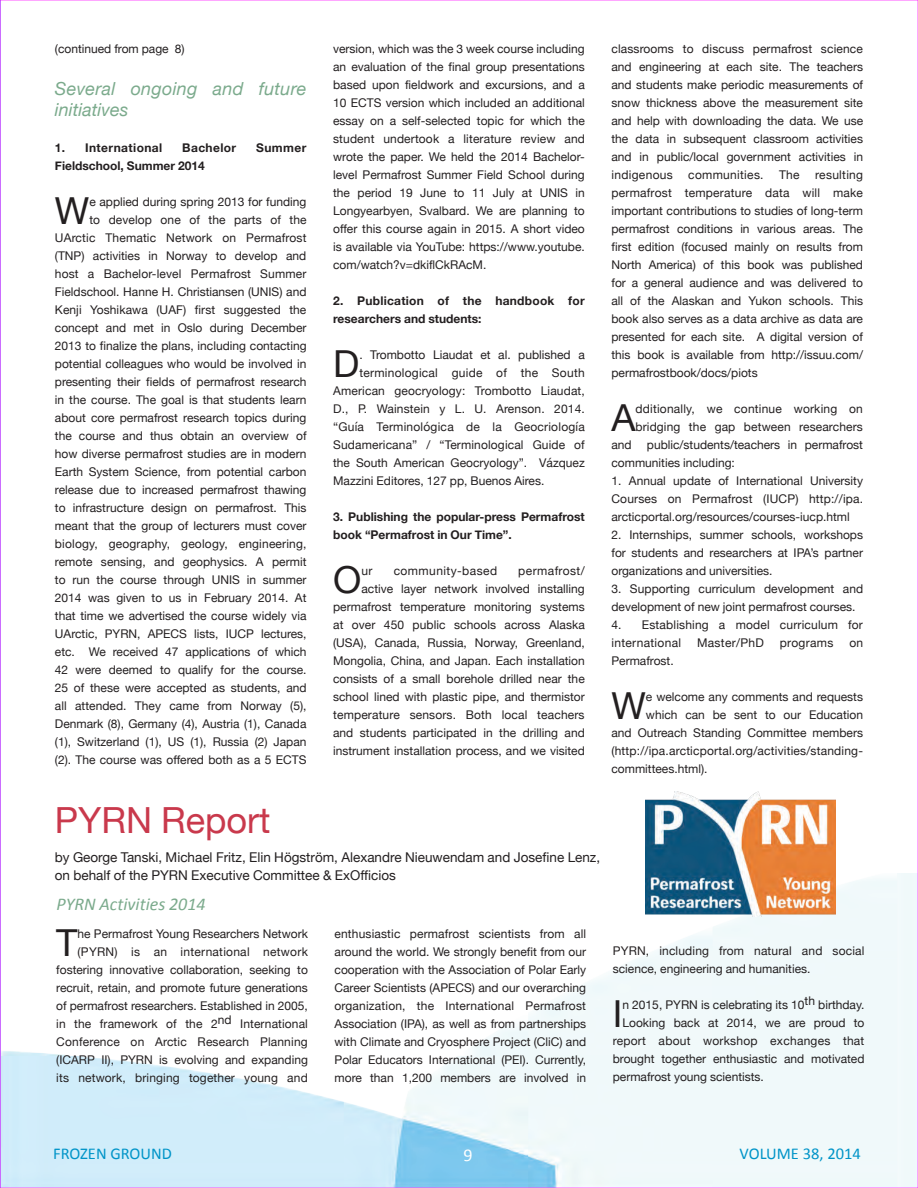
<style>
.page{position:relative;width:918px;height:1188px;background:#fff}
.page>*{position:absolute;margin:0;border:0;box-sizing:border-box;transform-origin:0 0}
.t1{font:37.2px "Helvetica Neue";color:#231f20}
.t2{font:36px "Helvetica Neue";color:#c9394c}
.t3{font:italic 18px/21px "Helvetica Neue";letter-spacing:.015em;color:#7baa8c}
.t4{font:italic 18px "Calibri";color:#7baa8c}
.t5{font:18px "Calibri";color:#fff}
.t6{font:16.5px "Calibri";color:#0094c8}
.t7{font:13.5px/18px "Helvetica Neue";color:#231f20}
.t8{font:12px/18px "Helvetica Neue";color:#231f20;text-align:justify}
.t9{font:12px "Helvetica Neue";letter-spacing:.02em;color:#231f20}
.t10{font:700 12px/18px "Helvetica Neue";color:#231f20}
.t11{font:700 12px/18px "Helvetica Neue";letter-spacing:.02em;color:#231f20}
.t12{font:12px "Helvetica Neue";letter-spacing:.025em;color:#231f20}
.t13{font:700 12px "Helvetica Neue";letter-spacing:.035em;color:#231f20}
.t14{font:12px "Helvetica Neue";letter-spacing:.035em;color:#231f20}
</style>
<div class="page">
<img style="left:2px;top:873px;width:914px;height:313px">
<img style="left:645px;top:792px;width:190px;height:125px">
<hr style="left:0;top:0;width:1px;height:1188px;background:#93f">
<p class="t8" style="left:55px;top:41px;width:131px">(continued from page 8)</p>
<h3 class="t3" style="left:55px;top:79px;width:253px">Several ongoing and future initiatives</h3>
<p class="t13" style="left:55px;top:139px;width:109px">1. International</p>
<p class="t13" style="left:182px;top:139px;width:56px">Bachelor</p>
<p class="t10" style="left:256px;top:139px;width:52px">Summer</p>
<p class="t10" style="left:55px;top:157px;width:151px">Fieldschool, Summer 2014</p>
<h1 class="t1" style="left:55px;top:184px;width:36px">W</h1>
<p class="t8" style="left:55px;top:194px;width:253px;text-align:right">e applied during spring 2013 for funding<br>to develop one of the parts of the UArctic Thematic Network on Permafrost (TNP) activities in Norway to develop and host a Bachelor-level Permafrost Summer Fieldschool. Hanne H. Christiansen (UNIS) and Kenji Yoshikawa (UAF) first suggested the concept and met in Oslo during December 2013 to finalize the plans, including contacting potential colleagues who would be involved in presenting their fields of permafrost research in the course. The goal is that students learn about core permafrost research topics during the course and thus obtain an overview of how diverse permafrost studies are in modern Earth System Science, from potential carbon release due to increased permafrost thawing to infrastructure design on permafrost. This meant that the group of lecturers must cover biology, geography, geology, engineering, remote sensing, and geophysics. A permit to run the course through UNIS in summer 2014 was given to us in February 2014. At that time we advertised the course widely via UArctic, PYRN, APECS lists, IUCP lectures, etc. We received 47 applications of which 42 were deemed to qualify for the course.<br>25 of these were accepted as students, and all attended. They came from Norway (5), Denmark (8), Germany (4), Austria (1), Canada (1), Switzerland (1), US (1), Russia (2) Japan (2). The course was offered both as a 5 ECTS</p>
<p class="t8" style="left:333px;top:41px;width:253px">version, which was the 3 week course including an evaluation of the final group presentations based upon fieldwork and excursions, and a 10 ECTS version which included an additional essay on a self-selected topic for which the student undertook a literature review and wrote the paper. We held the 2014 Bachelor&shy;level Permafrost Summer Field School during the period 19 June to 11 July at UNIS in Longyearbyen, Svalbard. We are planning to offer this course again in 2015. A short video is available via YouTube: https://www.youtube. com/watch?v=dkiflCkRAcM.</p>
<p class="t11" style="left:333px;top:292px;width:253px">2. Publication of the handbook for researchers and students:</p>
<h1 class="t1" style="left:333px;top:337px;width:28px">D</h1>
<p class="t8" style="left:359px;top:347px;width:227px">. Trombotto Liaudat et al. published a</p>
<p class="t9" style="left:359px;top:364px;width:227px">terminological guide of the South</p>
<p class="t8" style="left:333px;top:383px;width:253px">American geocryology: Trombotto Liaudat,</p>
<p class="t8" style="left:333px;top:401px;width:253px">D., P. Wainstein y L. U. Arenson. 2014.</p>
<p class="t9" style="left:333px;top:418px;width:253px">“Guía Terminológica de la Geocriología</p>
<p class="t8" style="left:333px;top:437px;width:253px">Sudamericana” / “Terminological Guide of</p>
<p class="t8" style="left:333px;top:455px;width:253px">the South American Geocryology”. Vázquez</p>
<p class="t8" style="left:333px;top:473px;width:213px">Mazzini Editores, 127 pp, Buenos Aires.</p>
<p class="t10" style="left:333px;top:508px;width:253px">3. Publishing the popular-press Permafrost book “Permafrost in Our Time”.</p>
<h1 class="t1" style="left:333px;top:553px;width:30px">O</h1>
<p class="t8" style="left:361px;top:563px;width:13px">ur</p>
<p class="t14" style="left:394px;top:562px;width:105px">community-based</p>
<p class="t8" style="left:333px;top:563px;width:253px;text-align:right">permafrost/<br>active layer network involved installing permafrost temperature monitoring systems at over 450 public schools across Alaska (USA), Canada, Russia, Norway, Greenland, Mongolia, China, and Japan. Each installation consists of a small borehole drilled near the school lined with plastic pipe, and thermistor temperature sensors. Both local teachers and students participated in the drilling and instrument installation process, and we visited</p>
<p class="t8" style="left:611px;top:41px;width:253px">classrooms to discuss permafrost science and engineering at each site. The teachers and students make periodic measurements of snow thickness above the measurement site and help with downloading the data. We use the data in subsequent classroom activities and in public/local government activities in indigenous</p>
<p class="t8" style="left:611px;top:167px;width:253px;text-indent:204px">resulting permafrost temperature data will make important contributions to studies of long-term permafrost conditions in various areas. The first edition (focused mainly on results from North America) of this book was published for a general audience and was delivered to all of the Alaskan and Yukon schools. This book also serves as a data archive as data are presented for each site. A digital version of this book is available from http://issuu.com/ permafrostbook/docs/piots</p>
<h1 class="t1" style="left:611px;top:391px;width:26px">A</h1>
<p class="t8" style="left:636px;top:401px;width:229px">dditionally, we continue working on bridging the gap between researchers</p>
<p class="t8" style="left:611px;top:437px;width:22px">and</p>
<p class="t12" style="left:688px;top:166px;width:77px">communities.</p>
<p class="t8" style="left:779px;top:167px;width:22px">The</p>
<p class="t8" style="left:611px;top:437px;width:253px;text-indent:35px">public/students/teachers in permafrost communities including:</p>
<p class="t8" style="left:611px;top:473px;width:253px">1. Annual update of International University Courses on Permafrost (IUCP) http://ipa. arcticportal.org/resources/courses-iucp.html</p>
<p class="t8" style="left:611px;top:527px;width:253px">2. Internships, summer schools, workshops for students and researchers at IPA’s partner organizations and universities.</p>
<p class="t8" style="left:611px;top:581px;width:253px">3. Supporting curriculum development and development of new joint permafrost courses.</p>
<p class="t8" style="left:611px;top:617px;width:253px">4. Establishing a model curriculum for international</p>
<p class="t12" style="left:697px;top:634px;width:68px">Master/PhD</p>
<p class="t12" style="left:780px;top:634px;width:55px">programs</p>
<p class="t8" style="left:849px;top:635px;width:15px">on</p>
<p class="t8" style="left:611px;top:653px;width:64px">Permafrost.</p>
<h1 class="t1" style="left:611px;top:679px;width:36px">W</h1>
<p class="t8" style="left:646px;top:689px;width:219px">e welcome any comments and requests</p>
<p class="t8" style="left:646px;top:707px;width:219px">which can be sent to our Education</p>
<p class="t8" style="left:611px;top:725px;width:253px">and Outreach Standing Committee members</p>
<p class="t8" style="left:611px;top:743px;width:253px">(http://ipa.arcticportal.org/activities/standing-</p>
<p class="t8" style="left:611px;top:761px;width:98px">committees.html).</p>
<h2 class="t2" style="left:55px;top:795px;width:217px">PYRN Report</h2>
<p class="t7" style="left:55px;top:849px;width:547px">by George Tanski, Michael Fritz, Elin Högström, Alexandre Nieuwendam and Josefine Lenz, on behalf of the PYRN Executive Committee &amp; ExOfficios</p>
<h3 class="t4" style="left:57px;top:892px;width:151px">PYRN Activities 2014</h3>
<h1 class="t1" style="left:56px;top:916px;width:23px">T</h1>
<p class="t8" style="left:56px;top:925px;width:253px;text-align:right">he Permafrost Young Researchers Network (PYRN) is an international network fostering innovative collaboration, seeking to recruit, retain, and promote future generations of permafrost researchers. Established in 2005, in the framework of the 2nd International Conference on Arctic Research Planning (ICARP II), PYRN is evolving and expanding its network, bringing together young and</p>
<p class="t8" style="left:335px;top:925px;width:253px">enthusiastic permafrost scientists from all around the world. We strongly benefit from our cooperation with the Association of Polar Early Career Scientists (APECS) and our overarching organization, the International Permafrost Association (IPA), as well as from partnerships with Climate and Cryosphere Project (CliC) and Polar Educators International (PEI). Currently, more than 1,200 members are involved in</p>
<p class="t8" style="left:613px;top:943px;width:253px">PYRN, including from natural and social science, engineering and humanities.</p>
<h1 class="t1" style="left:613px;top:987px;width:11px">I</h1>
<p class="t8" style="left:622px;top:997px;width:244px">n 2015, PYRN is celebrating its 10th birthday.</p>
<p class="t8" style="left:622px;top:1015px;width:244px">Looking back at 2014, we are proud to</p>
<p class="t9" style="left:613px;top:1032px;width:253px">report about workshop exchanges that</p>
<p class="t8" style="left:613px;top:1051px;width:253px">brought together enthusiastic and motivated</p>
<p class="t8" style="left:613px;top:1069px;width:153px">permafrost young scientists.</p>
<h3 class="t6" style="left:53px;top:1143px;width:120px">FROZEN GROUND</h3>
<h3 class="t5" style="left:463px;top:1144px;width:11px">9</h3>
<h3 class="t6" style="left:740px;top:1143px;width:123px">VOLUME 38, 2014</h3>
</div>
